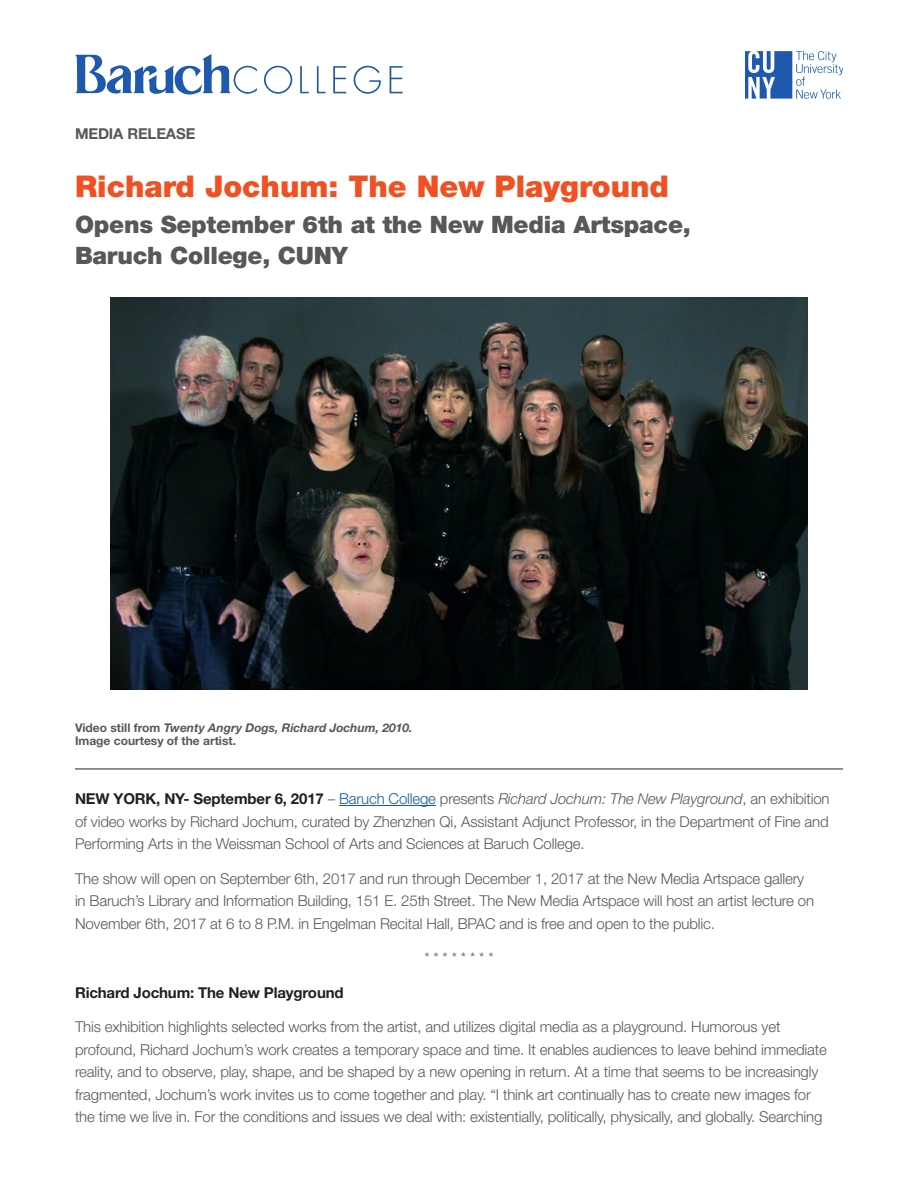
<style>
.page{position:relative;width:918px;height:1188px;background:#fff}
.page>*{position:absolute;margin:0;border:0;box-sizing:border-box;transform-origin:0 0}
.t1{font:900 30px "Helvetica Neue LT Std";color:#f05123}
.t2{font:900 24px/31.5px "Helvetica Neue LT Std";letter-spacing:-.01em;color:#57585a}
.paragraph{font:300 15px/22.5px "Helvetica Neue LT Std";letter-spacing:-.01em;color:#57585a}
.paragraph-2{font:700 15px "Helvetica Neue LT Std";letter-spacing:-.01em;color:#231f20}
.paragraph-3{font:700 15px "Helvetica Neue LT Std";letter-spacing:-.01em;color:#57585a}
.paragraph_2{font:italic 700 12px "Helvetica Neue LT Std";color:#57585a}
.paragraph_2-2{font:700 12px "Helvetica Neue LT Std";color:#57585a}
.s1{font-style:normal}
.s2{font-weight:700;color:#231f20}
.s3{color:#175d9e}
.s4{font-style:italic}
</style>
<div class="page">
<hr style="left:75px;top:769px;width:768px;height:1px;background:#231f20">
<hr style="left:339px;top:805px;width:97px;height:1px;background:#175d9e">
<svg style="left:353px;top:65px;width:28px;height:29px"></svg>
<svg style="left:264px;top:65px;width:29px;height:29px"></svg>
<svg style="left:390px;top:66px;width:13px;height:27px"></svg>
<svg style="left:333px;top:66px;width:13px;height:27px"></svg>
<svg style="left:317px;top:66px;width:9px;height:27px"></svg>
<svg style="left:300px;top:66px;width:9px;height:27px"></svg>
<svg style="left:75px;top:54px;width:182px;height:41px"></svg>
<img style="left:745px;top:52px;width:98px;height:47px">
<img style="left:111px;top:298px;width:696px;height:392px">
<p class="paragraph-3" style="left:75px;top:124px;width:122px">MEDIA RELEASE</p>
<p class="t1" style="left:75px;top:168px;width:596px">Richard Jochum: The New Playground</p>
<p class="t2" style="left:75px;top:209px;width:617px">Opens September 6th at the New Media Artspace,<br>Baruch College, CUNY</p>
<p class="paragraph_2" style="left:75px;top:720px;width:339px"><span class="s1">Video still from</span> Twenty Angry Dogs, Richard Jochum, 2010.</p>
<p class="paragraph_2-2" style="left:75px;top:733px;width:163px">Image courtesy of the artist.</p>
<p class="paragraph" style="left:75px;top:787px;width:756px;text-align:justify"><span class="s2">NEW YORK, NY- September 6, 2017</span> – <span class="s3">Baruch College</span> presents <span class="s4">Richard Jochum: The New Playground</span>, an exhibition of video works by Richard Jochum, curated by Zhenzhen Qi, Assistant Adjunct Professor, in the Department of Fine and Performing Arts in the Weissman School of Arts and Sciences at Baruch College.</p>
<p class="paragraph" style="left:75px;top:867px;width:741px">The show will open on September 6th, 2017 and run through December 1, 2017 at the New Media Artspace gallery in Baruch’s Library and Information Building, 151 E. 25th Street. The New Media Artspace will host an artist lecture on<br>November 6th, 2017 at 6 to 8 P.M. in Engelman Recital Hall, BPAC and is free and open to the public.</p>
<p class="paragraph" style="left:424px;top:946px;width:71px">* * * * * * * *</p>
<p class="paragraph-2" style="left:75px;top:983px;width:270px">Richard Jochum: The New Playground</p>
<p class="paragraph" style="left:75px;top:1015px;width:753px">This exhibition highlights selected works from the artist, and utilizes digital media as a playground. Humorous yet profound, Richard Jochum’s work creates a temporary space and time. It enables audiences to leave behind immediate reality, and to observe, play, shape, and be shaped by a new opening in return. At a time that seems to be increasingly fragmented, Jochum’s work invites us to come together and play. “I think art continually has to create new images for the time we live in. For the conditions and issues we deal with: existentially, politically, physically, and globally. Searching</p>
</div>
